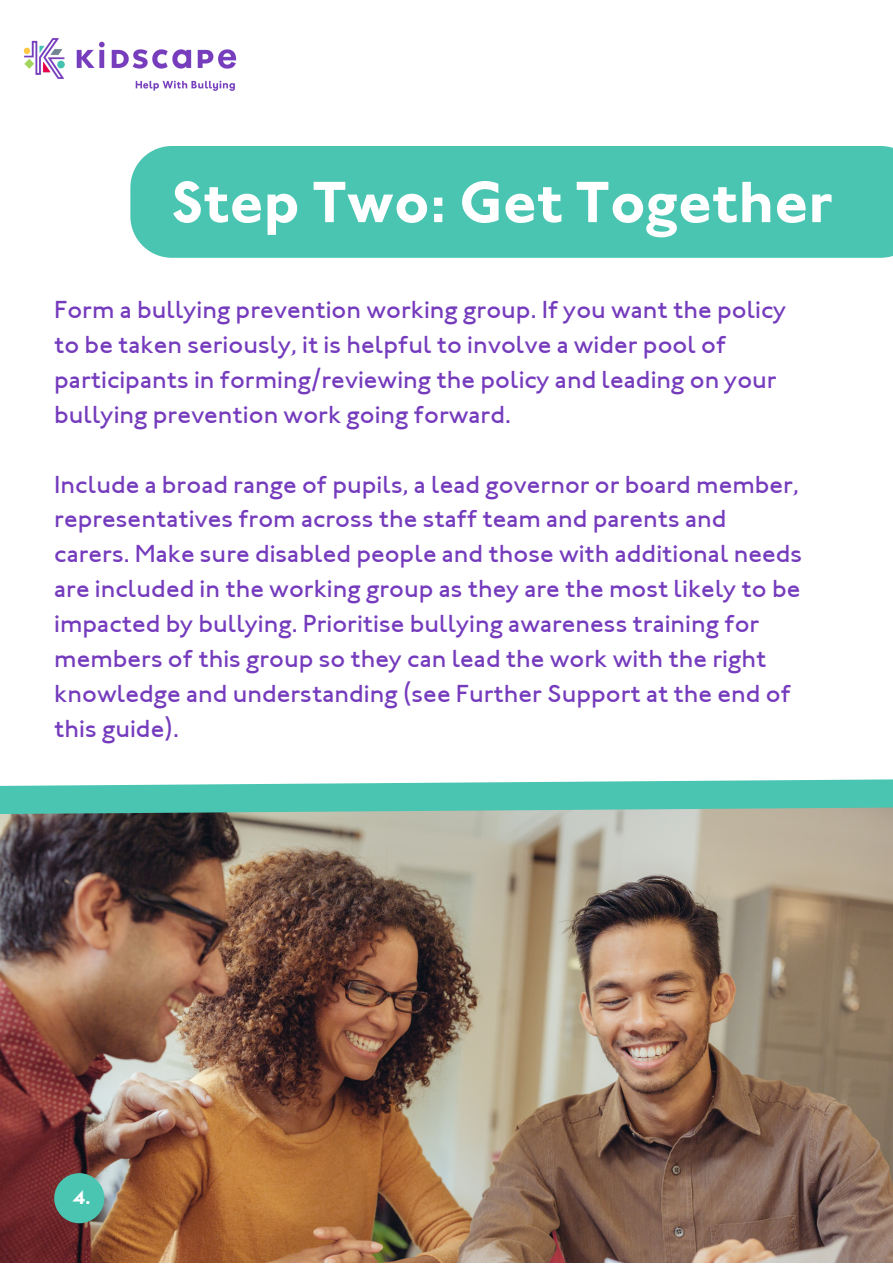
<style>
.page{position:relative;width:893px;height:1264px;background:#fff}
.page>*{position:absolute;margin:0;border:0;box-sizing:border-box;transform-origin:0 0}
.t1{font:60px "Johnston ITCTT Bold";color:#fff}
.t2{font:25.5px/34.8px "Johnston Md ITCTT";color:#753bbd}
.t3{font:20.25px "Johnston ITCTT Bold";color:#fff}
</style>
<div class="page">
<img style="left:0;top:828px;width:892px;height:434px">
<div style="left:54px;top:1173px;width:50px;height:50px;background:#49c5b1;border-radius:50%"></div>
<div style="left:130px;top:146px;width:762px;height:112px;background:#49c5b1"></div>
<img style="left:23px;top:38px;width:214px;height:53px">
<svg style="left:0;top:779px;width:892px;height:49px;background:#75baab"></svg>
<p class="t1" style="left:171px;top:166px;width:663px">Step Two: Get Together</p>
<p class="t2" style="left:54px;top:292px;width:733px">Form a bullying prevention working group. If you want the policy to be taken seriously, it is helpful to involve a wider pool of participants in forming/reviewing the policy and leading on your bullying prevention work going forward.</p>
<p class="t2" style="left:54px;top:466px;width:749px">Include a broad range of pupils, a lead governor or board member, representatives from across the staff team and parents and carers. Make sure disabled people and those with additional needs are included in the working group as they are the most likely to be impacted by bullying. Prioritise bullying awareness training for members of this group so they can lead the work with the right knowledge and understanding (see Further Support at the end of this guide).</p>
<p class="t3" style="left:73px;top:1185px;width:19px">4.</p>
</div>
